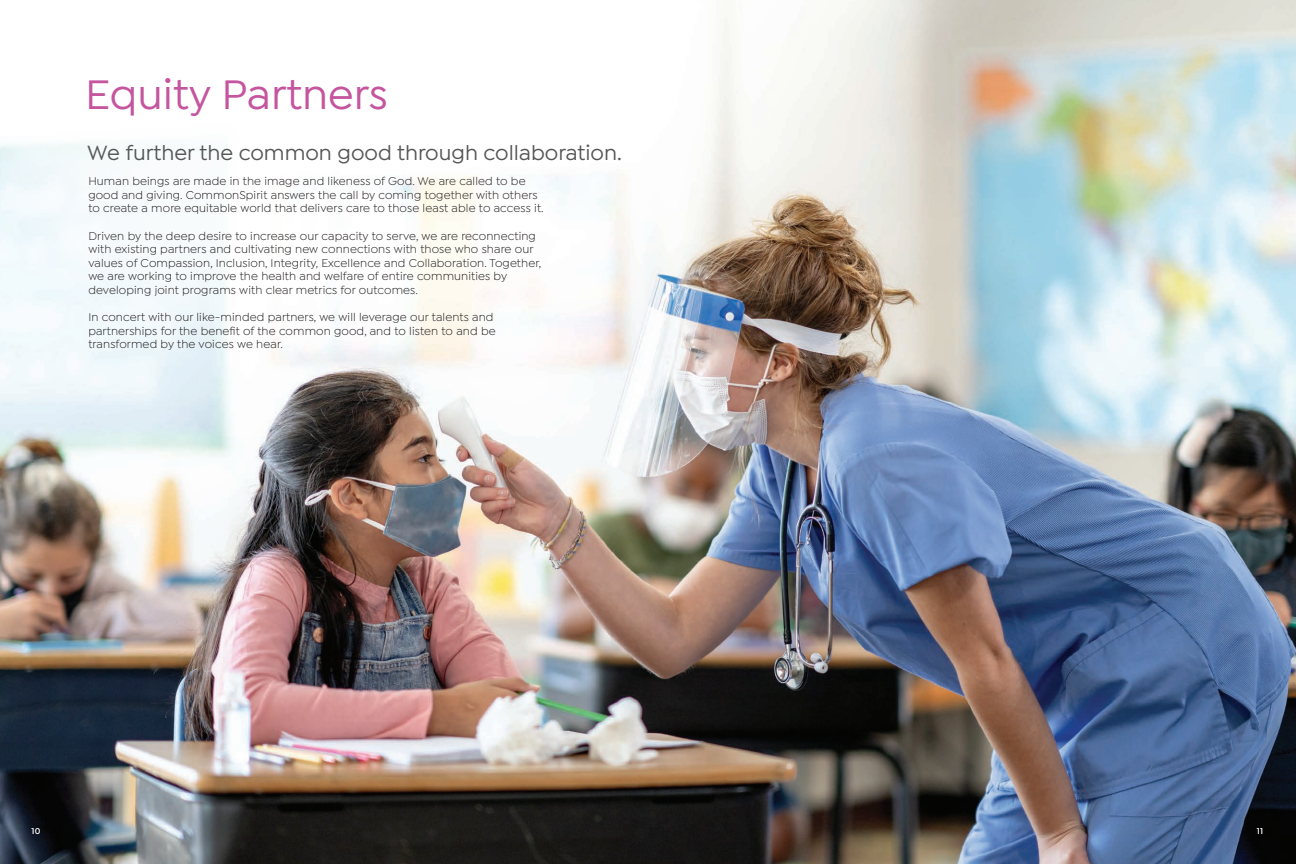
<style>
.page{position:relative;width:1296px;height:864px;background:#fff}
.page>*{position:absolute;margin:0;border:0;box-sizing:border-box;transform-origin:0 0}
.t1{font:500 44px "Isidora Sans";color:#c4559e}
.t2{font:500 22px "Isidora Sans";color:#565658}
.t3{font:12px/13.6px "Isidora Sans";letter-spacing:.01em;color:#231f20}
.t4{font:600 9px "Isidora Sans";color:#fff}
</style>
<div class="page">
<img style="left:0;top:0;width:1296px;height:864px">
<svg style="left:0;top:0;width:398px;height:350px"></svg>
<p class="t1" style="left:85px;top:70px;width:304px">Equity Partners</p>
<p class="t2" style="left:87px;top:141px;width:536px">We further the common good through collaboration.</p>
<p class="t3" style="left:88px;top:174px;width:457px">Human beings are made in the image and likeness of God. We are called to be good and giving. CommonSpirit answers the call by coming together with others to create a more equitable world that delivers care to those least able to access it.</p>
<p class="t3" style="left:88px;top:229px;width:454px">Driven by the deep desire to increase our capacity to serve, we are reconnecting with existing partners and cultivating new connections with those who share our values of Compassion, Inclusion, Integrity, Excellence and Collaboration. Together, we are working to improve the health and welfare of entire communities by developing joint programs with clear metrics for outcomes.</p>
<p class="t3" style="left:88px;top:310px;width:409px">In concert with our like-minded partners, we will leverage our talents and partnerships for the benefit of the common good, and to listen to and be transformed by the voices we hear.</p>
<p class="t4" style="left:32px;top:826px;width:10px">10</p>
<p class="t4" style="left:1257px;top:826px;width:8px">11</p>
</div>
